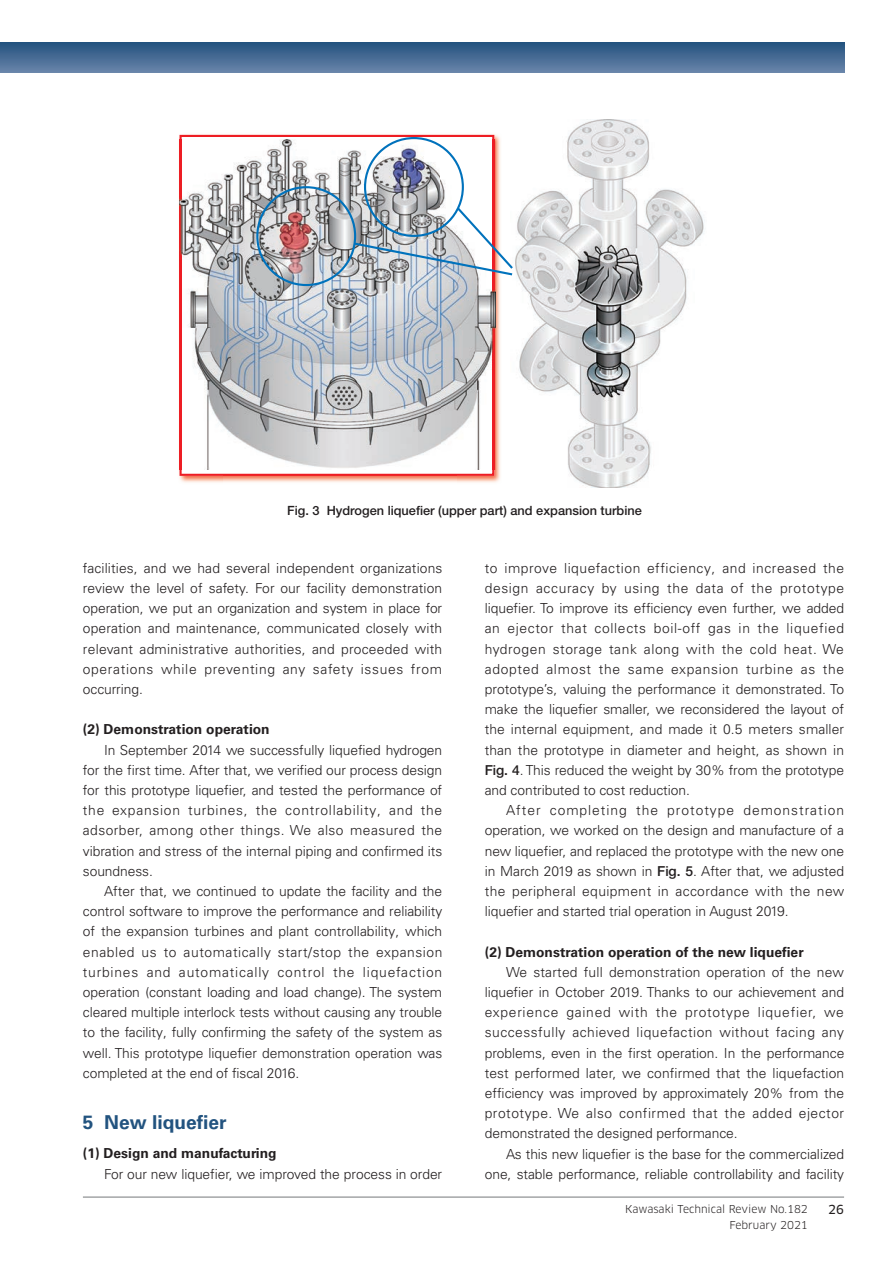
<style>
.page{position:relative;width:893px;height:1263px;background:#fff}
.page>*{position:absolute;margin:0;border:0;box-sizing:border-box;transform-origin:0 0}
.t1{font:700 19.2px "Univers LT Pro 65";color:#22537f}
.t2{font:300 13.8px/20.2px "Univers LT Pro 45";letter-spacing:-.005em;color:#231f20;text-align:justify}
.t3{font:700 13.8px "Univers LT Pro 65";color:#231f20}
.t4{font:500 12.75px "Helvetica Neue LT Std";color:#231f20}
.t5{font:12.15px "Clan Pro News";color:#231f20}
.t6{font:10.65px/15.9px "Clan Pro";color:#231f20;text-align:right}
.s1{font-family:"Helvetica Neue LT Std";font-weight:500}
</style>
<div class="page">
<svg style="left:0;top:43px;width:844px;height:29px;background:#466b94"></svg>
<hr style="left:83px;top:1197px;width:761px;height:1px;background:#76787b">
<img style="left:179px;top:134px;width:320px;height:6px">
<img style="left:179px;top:470px;width:44px;height:13px">
<img style="left:457px;top:286px;width:43px;height:197px">
<img style="left:223px;top:476px;width:234px;height:6px">
<svg style="left:180px;top:135px;width:314px;height:341px"></svg>
<img style="left:179px;top:140px;width:316px;height:330px">
<img style="left:515px;top:119px;width:190px;height:368px">
<img style="left:256px;top:137px;width:257px;height:149px">
<p class="t4" style="left:287px;top:503px;width:356px">Fig. 3 Hydrogen liquefier (upper part) and expansion turbine</p>
<p class="t2" style="left:83px;top:558px;width:361px">facilities, and we had several independent organizations review the level of safety. For our facility demonstration operation, we put an organization and system in place for operation and maintenance, communicated closely with relevant administrative authorities, and proceeded with operations while preventing any safety issues from occurring.</p>
<p class="t3" style="left:83px;top:721px;width:188px">(2) Demonstration operation</p>
<p class="t2" style="left:83px;top:739px;width:361px;text-indent:21px">In September 2014 we successfully liquefied hydrogen for the first time. After that, we verified our process design for this prototype liquefier, and tested the performance of the expansion turbines, the controllability, and the adsorber, among other things. We also measured the vibration and stress of the internal piping and confirmed its soundness.</p>
<p class="t2" style="left:83px;top:881px;width:361px;text-indent:21px">After that, we continued to update the facility and the control software to improve the performance and reliability of the expansion turbines and plant controllability, which enabled us to automatically start/stop the expansion turbines and automatically control the liquefaction operation (constant loading and load change). The system cleared multiple interlock tests without causing any trouble to the facility, fully confirming the safety of the system as well. This prototype liquefier demonstration operation was completed at the end of fiscal 2016.</p>
<h1 class="t1" style="left:83px;top:1111px;width:145px">5 New liquefier</h1>
<p class="t3" style="left:83px;top:1145px;width:195px">(1) Design and manufacturing</p>
<p class="t2" style="left:104px;top:1164px;width:340px">For our new liquefier, we improved the process in order</p>
<p class="t2" style="left:485px;top:558px;width:361px">to improve liquefaction efficiency, and increased the design accuracy by using the data of the prototype liquefier. To improve its efficiency even further, we added an ejector that collects boil-off gas in the liquefied hydrogen storage tank along with the cold heat. We adopted almost the same expansion turbine as the prototype’s, valuing the performance it demonstrated. To make the liquefier smaller, we reconsidered the layout of the internal equipment, and made it 0.5 meters smaller than the prototype in diameter and height, as shown in <span class="s1">Fig. 4</span>. This reduced the weight by 30% from the prototype and contributed to cost reduction.</p>
<p class="t2" style="left:485px;top:800px;width:361px;text-indent:21px">After completing the prototype demonstration operation, we worked on the design and manufacture of a new liquefier, and replaced the prototype with the new one in March 2019 as shown in <span class="s1">Fig. 5</span>. After that, we adjusted the peripheral equipment in accordance with the new liquefier and started trial operation in August 2019.</p>
<p class="t3" style="left:485px;top:943px;width:320px">(2) Demonstration operation of the new liquefier</p>
<p class="t2" style="left:485px;top:962px;width:361px;text-indent:21px">We started full demonstration operation of the new liquefier in October 2019. Thanks to our achievement and experience gained with the prototype liquefier, we successfully achieved liquefaction without facing any problems, even in the first operation. In the performance test performed later, we confirmed that the liquefaction efficiency was improved by approximately 20% from the prototype. We also confirmed that the added ejector demonstrated the designed performance.</p>
<p class="t2" style="left:485px;top:1143px;width:361px;text-align:right">As this new liquefier is the base for the commercialized one, stable performance, reliable controllability and facility</p>
<p class="t6" style="left:625px;top:1201px;width:184px">Kawasaki Technical Review No.182<br>February 2021</p>
<p class="t5" style="left:828px;top:1202px;width:17px">26</p>
</div>
